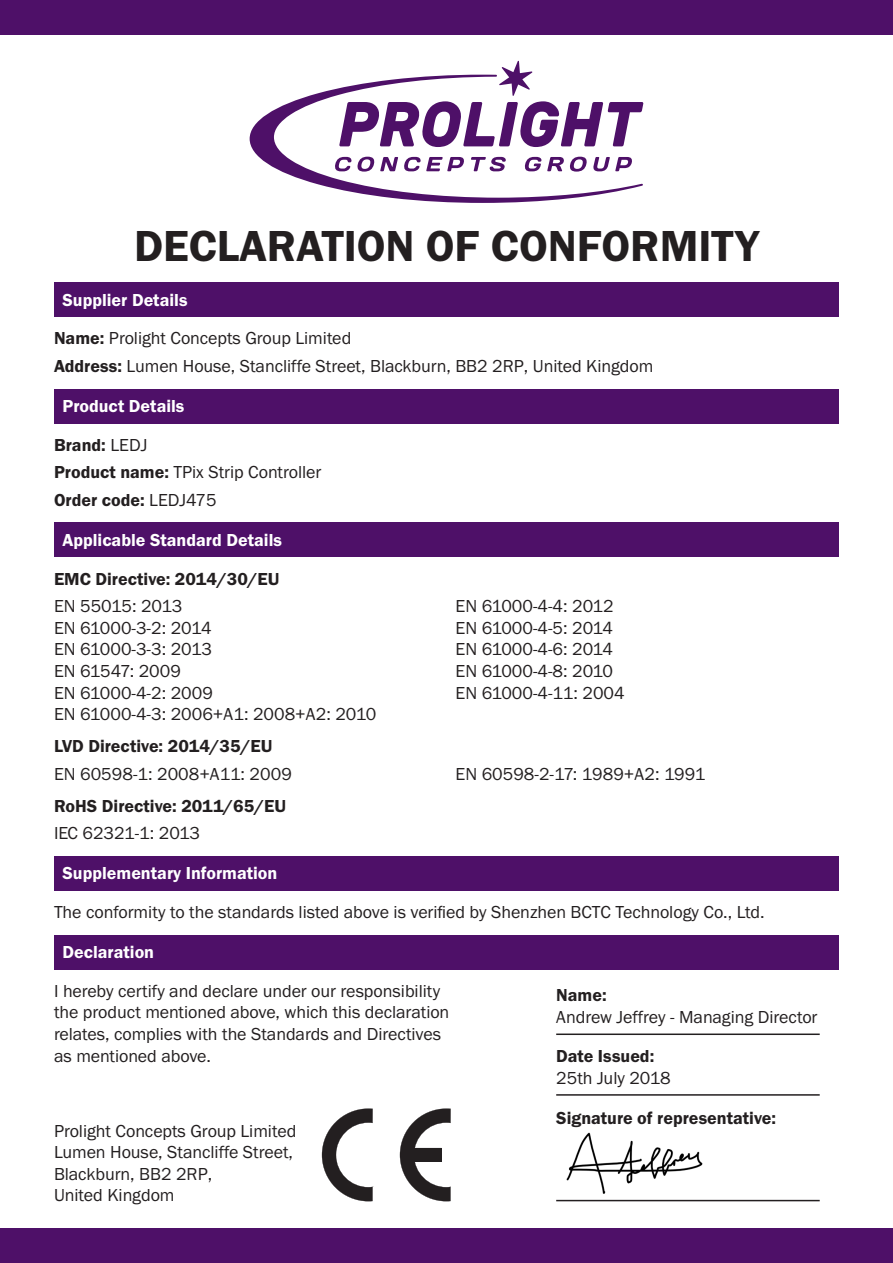
<style>
.page{position:relative;width:893px;height:1263px;background:#fff}
.page>*{position:absolute;margin:0;border:0;box-sizing:border-box;transform-origin:0 0}
.t1{font:600 45px "Franklin Gothic FS";color:#231f20}
.t2{font:18px/21.6px "Franklin Gothic FS";color:#231f20}
.t3{font:600 18px "Franklin Gothic FS";color:#231f20}
.t4{font:600 18px "Franklin Gothic FS";color:#fff}
.t5{font:18px "Franklin Gothic FS";letter-spacing:-.02em;color:#231f20}
.s1{font-weight:600}
.s2{font-weight:400}
</style>
<div class="page">
<div style="left:54px;top:283px;width:785px;height:34px;background:#4e1068"></div>
<div style="left:54px;top:389px;width:785px;height:34px;background:#4e1068"></div>
<div style="left:54px;top:523px;width:785px;height:34px;background:#4e1068"></div>
<div style="left:54px;top:856px;width:785px;height:34px;background:#4e1068"></div>
<div style="left:54px;top:935px;width:785px;height:34px;background:#4e1068"></div>
<div style="left:0;top:1229px;width:893px;height:34px;background:#4e1068"></div>
<div style="left:0;top:0;width:893px;height:34px;background:#4e1068"></div>
<svg style="left:322px;top:1108px;width:51px;height:93px"></svg>
<svg style="left:400px;top:1108px;width:51px;height:93px"></svg>
<hr style="left:556px;top:1033px;width:264px;height:2px;background:#231f20">
<hr style="left:556px;top:1094px;width:264px;height:2px;background:#231f20">
<img style="left:566px;top:1132px;width:137px;height:62px">
<hr style="left:556px;top:1200px;width:264px;height:1px;background:#231f20">
<svg style="left:250px;top:88px;width:393px;height:115px"></svg>
<svg style="left:339px;top:61px;width:304px;height:86px"></svg>
<svg style="left:334px;top:157px;width:131px;height:15px"></svg>
<svg style="left:471px;top:157px;width:35px;height:14px"></svg>
<svg style="left:524px;top:157px;width:109px;height:15px"></svg>
<p class="t1" style="left:134px;top:221px;width:626px">DECLARATION OF CONFORMITY</p>
<p class="t4" style="left:63px;top:290px;width:127px">Supplier Details</p>
<p class="t2" style="left:54px;top:328px;width:299px"><span class="s1">Name:</span> Prolight Concepts Group Limited</p>
<p class="t2" style="left:54px;top:355px;width:601px"><span class="s1">Address:</span> Lumen House, Stancliffe Street, Blackburn, BB2 2RP, United Kingdom</p>
<p class="t4" style="left:63px;top:396px;width:123px">Product Details</p>
<p class="t3" style="left:54px;top:435px;width:95px">Brand: <span class="s2">LEDJ</span></p>
<p class="t2" style="left:54px;top:462px;width:269px"><span class="s1">Product name:</span> TPix Strip Controller</p>
<p class="t3" style="left:54px;top:490px;width:164px">Order code: <span class="s2">LEDJ475</span></p>
<p class="t4" style="left:63px;top:530px;width:221px">Applicable Standard Details</p>
<p class="t3" style="left:54px;top:568px;width:227px">EMC Directive: 2014/30/EU</p>
<p class="t2" style="left:54px;top:596px;width:130px">EN 55015: 2013</p>
<p class="t2" style="left:54px;top:617px;width:159px">EN 61000-3-2: 2014</p>
<p class="t2" style="left:54px;top:639px;width:160px">EN 61000-3-3: 2013</p>
<p class="t2" style="left:54px;top:660px;width:128px">EN 61547: 2009</p>
<p class="t2" style="left:54px;top:682px;width:160px">EN 61000-4-2: 2009</p>
<p class="t2" style="left:54px;top:704px;width:324px">EN 61000-4-3: 2006+A1: 2008+A2: 2010</p>
<p class="t3" style="left:54px;top:736px;width:220px">LVD Directive: 2014/35/EU</p>
<p class="t2" style="left:455px;top:596px;width:160px">EN 61000-4-4: 2012</p>
<p class="t2" style="left:455px;top:617px;width:159px">EN 61000-4-5: 2014</p>
<p class="t2" style="left:455px;top:639px;width:159px">EN 61000-4-6: 2014</p>
<p class="t5" style="left:455px;top:661px;width:159px">EN 61000-4-8: 2010</p>
<p class="t2" style="left:455px;top:682px;width:171px">EN 61000-4-11: 2004</p>
<p class="t2" style="left:54px;top:763px;width:239px">EN 60598-1: 2008+A11: 2009</p>
<p class="t2" style="left:455px;top:763px;width:251px">EN 60598-2-17: 1989+A2: 1991</p>
<p class="t3" style="left:54px;top:796px;width:234px">RoHS Directive: 2011/65/EU</p>
<p class="t2" style="left:54px;top:823px;width:148px">IEC 62321-1: 2013</p>
<p class="t4" style="left:63px;top:863px;width:216px">Supplementary Information</p>
<p class="t2" style="left:54px;top:901px;width:712px">The conformity to the standards listed above is verified by Shenzhen BCTC Technology Co., Ltd.</p>
<p class="t4" style="left:63px;top:942px;width:93px">Declaration</p>
<p class="t2" style="left:54px;top:980px;width:397px">I hereby certify and declare under our responsibility the product mentioned above, which this declaration relates, complies with the Standards and Directives as mentioned above.</p>
<p class="t2" style="left:54px;top:1120px;width:244px">Prolight Concepts Group Limited</p>
<p class="t2" style="left:54px;top:1141px;width:241px">Lumen House, Stancliffe Street,<br>Blackburn, BB2 2RP,<br>United Kingdom</p>
<p class="t2" style="left:556px;top:984px;width:263px"><span class="s1">Name:<br></span>Andrew Jeffrey - Managing Director</p>
<p class="t3" style="left:556px;top:1046px;width:100px">Date Issued:</p>
<p class="t2" style="left:556px;top:1067px;width:116px">25th July 2018</p>
<p class="t3" style="left:556px;top:1108px;width:221px">Signature of representative:</p>
</div>
